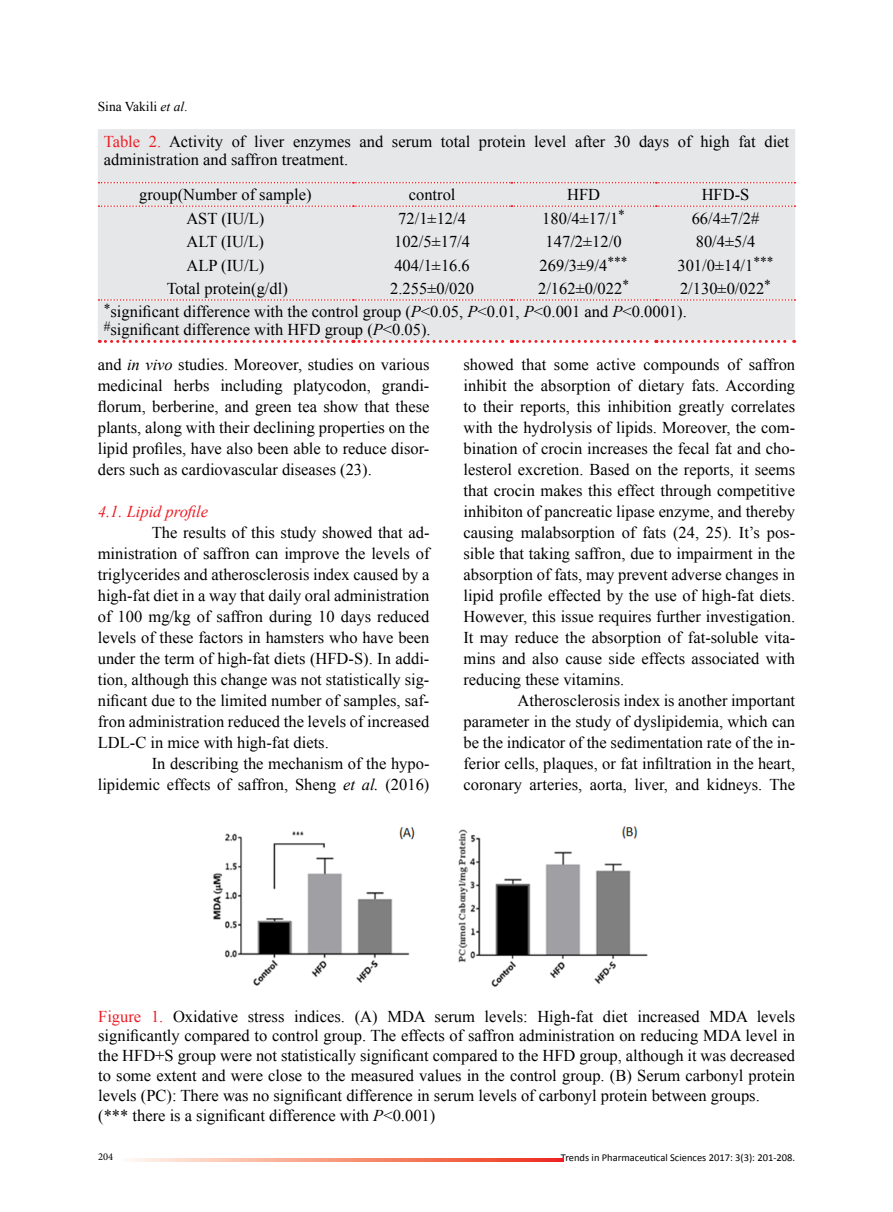
<style>
.page{position:relative;width:893px;height:1212px;background:#fff}
.page>*{position:absolute;margin:0;border:0;box-sizing:border-box;transform-origin:0 0}
.t1{font:16.5px/21px "Times New Roman";color:#000;text-align:justify}
.t2{font:italic 16.5px "Times New Roman";color:#ed1d24}
.t3{font:13.5px "Times New Roman";color:#000}
.t4{font:10.5px "Calibri";color:#000}
.t5{font:10.5px "Minion Pro";color:#000}
.s1{font-style:italic}
.s2{color:#ed1c25}
</style>
<div class="page">
<div style="left:98px;top:129px;width:697px;height:212px;background:#e6e7e8"></div>
<svg style="left:99px;top:299px;width:696px;height:2px"></svg>
<svg style="left:99px;top:182px;width:696px;height:1px"></svg>
<svg style="left:99px;top:205px;width:696px;height:2px"></svg>
<svg style="left:99px;top:340px;width:696px;height:3px"></svg>
<img style="left:213px;top:826px;width:435px;height:161px">
<svg style="left:129px;top:1158px;width:434px;height:3px"></svg>
<p class="t3" style="left:98px;top:97px;width:91px">Sina Vakili <span class="s1">et al</span>.</p>
<p class="t1" style="left:104px;top:132px;width:687px;line-height:18px"><span class="s2">Table 2.</span> Activity of liver enzymes and serum total protein level after 30 days of high fat diet administration and saffron treatment.</p>
<p class="t1" style="left:139px;top:184px;width:174px">group(Number of sample)</p>
<p class="t1" style="left:409px;top:184px;width:48px">control</p>
<p class="t1" style="left:567px;top:184px;width:35px">HFD</p>
<p class="t1" style="left:702px;top:184px;width:49px">HFD-S</p>
<p class="t1" style="left:186px;top:207px;width:80px">AST (IU/L)</p>
<p class="t1" style="left:398px;top:207px;width:69px">72/1±12/4</p>
<p class="t1" style="left:542px;top:207px;width:84px">180/4±17/1<sup>*</sup></p>
<p class="t1" style="left:692px;top:207px;width:69px">66/4±7/2#</p>
<p class="t1" style="left:187px;top:231px;width:79px">ALT (IU/L)</p>
<p class="t1" style="left:394px;top:231px;width:77px">102/5±17/4</p>
<p class="t1" style="left:546px;top:231px;width:77px">147/2±12/0</p>
<p class="t1" style="left:696px;top:231px;width:61px">80/4±5/4</p>
<p class="t1" style="left:186px;top:254px;width:79px">ALP (IU/L)</p>
<p class="t1" style="left:394px;top:254px;width:77px">404/1±16.6</p>
<p class="t1" style="left:540px;top:254px;width:89px">269/3±9/4<sup>***</sup></p>
<p class="t1" style="left:677px;top:254px;width:98px">301/0±14/1<sup>***</sup></p>
<p class="t1" style="left:167px;top:278px;width:123px">Total protein(g/dl)</p>
<p class="t1" style="left:390px;top:278px;width:85px">2.255±0/020</p>
<p class="t1" style="left:538px;top:278px;width:92px">2/162±0/022<sup>*</sup></p>
<p class="t1" style="left:104px;top:276px;width:669px;line-height:23.4px;text-indent:576px">2/130±0/022<sup>* *</sup>significant difference with the control group (<span class="s1">P</span>&lt;0.05, <span class="s1">P</span>&lt;0.01, <span class="s1">P</span>&lt;0.001 and <span class="s1">P</span>&lt;0.0001).</p>
<p class="t1" style="left:104px;top:319px;width:328px"><sup>#</sup>significant difference with HFD group (<span class="s1">P</span>&lt;0.05).</p>
<p class="t1" style="left:98px;top:354px;width:333px">and <span class="s1">in vivo</span> studies. Moreover, studies on various medicinal herbs including platycodon, grandi&shy;florum, berberine, and green tea show that these plants, along with their declining properties on the lipid profiles, have also been able to reduce disor&shy;ders such as cardiovascular diseases (23).</p>
<p class="t2" style="left:98px;top:500px;width:112px">4.1. Lipid profile</p>
<p class="t1" style="left:98px;top:522px;width:333px;text-indent:54px">The results of this study showed that ad&shy;ministration of saffron can improve the levels of triglycerides and atherosclerosis index caused by a high-fat diet in a way that daily oral administration of 100 mg/kg of saffron during 10 days reduced levels of these factors in hamsters who have been under the term of high-fat diets (HFD-S). In addi&shy;tion, although this change was not statistically sig&shy;nificant due to the limited number of samples, saf&shy;fron administration reduced the levels of increased LDL-C in mice with high-fat diets.</p>
<p class="t1" style="left:98px;top:753px;width:333px;text-align:right">In describing the mechanism of the hypo&shy;lipidemic effects of saffron, Sheng <span class="s1">et al.</span> (2016)</p>
<p class="t1" style="left:463px;top:354px;width:333px">showed that some active compounds of saffron inhibit the absorption of dietary fats. According to their reports, this inhibition greatly correlates with the hydrolysis of lipids. Moreover, the com&shy;bination of crocin increases the fecal fat and cho&shy;lesterol excretion. Based on the reports, it seems that crocin makes this effect through competitive inhibiton of pancreatic lipase enzyme, and thereby causing malabsorption of fats (24, 25). It’s pos&shy;sible that taking saffron, due to impairment in the absorption of fats, may prevent adverse changes in lipid profile effected by the use of high-fat diets.<br>However, this issue requires further investigation.<br>It may reduce the absorption of fat-soluble vita&shy;mins and also cause side effects associated with reducing these vitamins.</p>
<p class="t1" style="left:463px;top:690px;width:333px;text-indent:54px">Atherosclerosis index is another important parameter in the study of dyslipidemia, which can be the indicator of the sedimentation rate of the in&shy;ferior cells, plaques, or fat infiltration in the heart, coronary arteries, aorta, liver, and kidneys. The</p>
<p class="t1" style="left:98px;top:1006px;width:698px;line-height:19.8px;text-align:left"><span class="s2">Figure 1.</span> Oxidative stress indices. (A) MDA serum levels: High-fat diet increased MDA levels significantly compared to control group. The effects of saffron administration on reducing MDA level in the HFD+S group were not statistically significant compared to the HFD group, although it was decreased to some extent and were close to the measured values in the control group. (B) Serum carbonyl protein levels (PC): There was no significant difference in serum levels of carbonyl protein between groups.<br>(*** there is a significant difference with <span class="s1">P</span>&lt;0.001)</p>
<p class="t5" style="left:98px;top:1150px;width:17px">204</p>
<p class="t4" style="left:561px;top:1151px;width:236px">Trends in Pharmaceutical Sciences 2017: 3(3): 201-208.</p>
</div>
